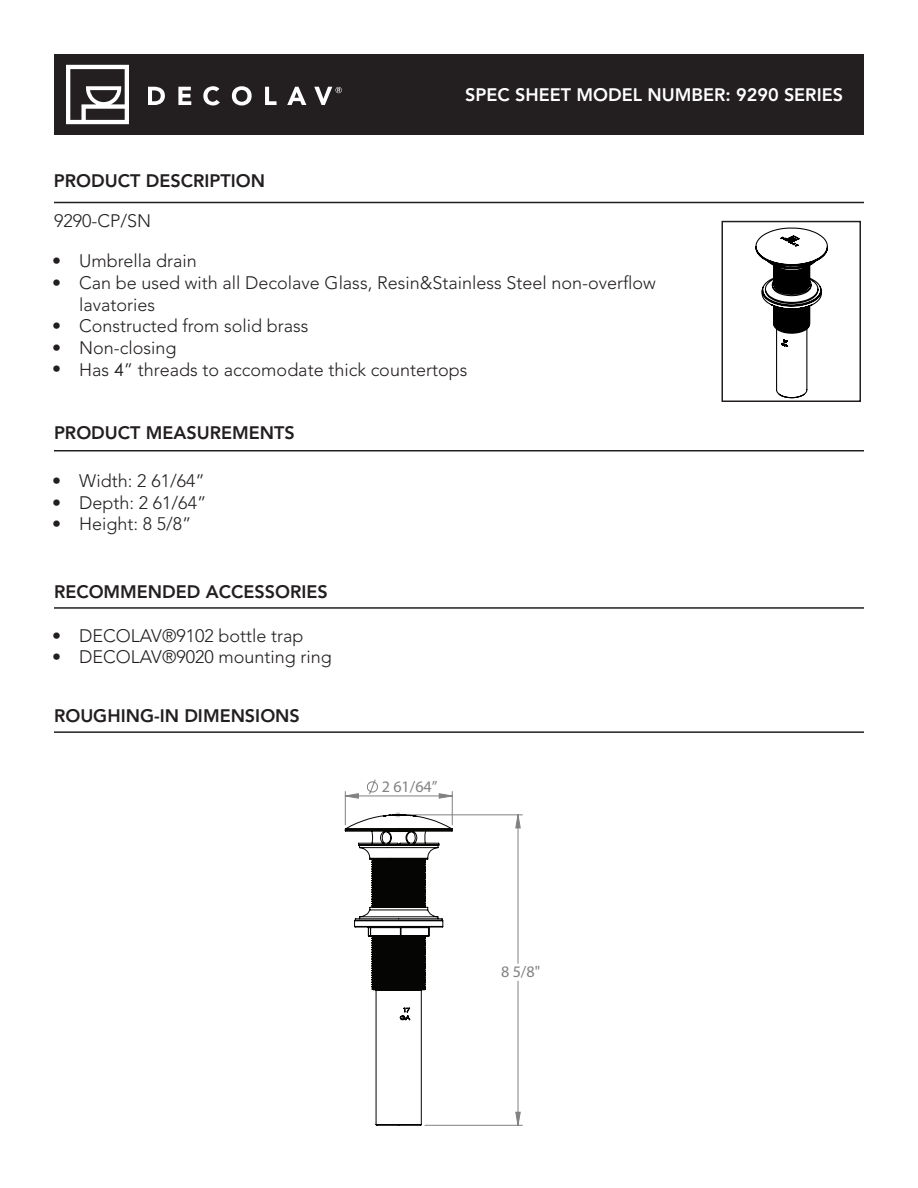
<style>
.page{position:relative;width:918px;height:1188px;background:#fff}
.page>*{position:absolute;margin:0;border:0;box-sizing:border-box;transform-origin:0 0}
.t1{font:300 18px/21.6px "Avenir LT Std";color:#231f20}
.t2{font:800 18px "Avenir LT Std";color:#231f20}
.t3{font:800 18px "Avenir LT Std";color:#fff}
.t4{font:16.05px "Arial";color:#808180}
.s1{font-family:"Century Gothic";font-weight:400}
</style>
<div class="page">
<div style="left:54px;top:54px;width:810px;height:81px;background:#231f20"></div>
<svg style="left:148px;top:87px;width:17px;height:18px"></svg>
<svg style="left:178px;top:87px;width:13px;height:18px"></svg>
<svg style="left:203px;top:86px;width:17px;height:19px"></svg>
<svg style="left:232px;top:86px;width:20px;height:19px"></svg>
<svg style="left:265px;top:87px;width:12px;height:18px"></svg>
<svg style="left:287px;top:87px;width:19px;height:18px"></svg>
<svg style="left:314px;top:87px;width:28px;height:18px"></svg>
<svg style="left:66px;top:65px;width:63px;height:59px"></svg>
<hr style="left:54px;top:202px;width:810px;height:1px;background:#231f20">
<hr style="left:54px;top:450px;width:810px;height:2px;background:#231f20">
<hr style="left:54px;top:607px;width:810px;height:2px;background:#231f20">
<hr style="left:54px;top:731px;width:810px;height:2px;background:#231f20">
<svg style="left:755px;top:227px;width:73px;height:172px"></svg>
<div style="left:722px;top:221px;width:139px;height:181px;border:2px solid #231f20"></div>
<hr style="left:402px;top:815px;width:120px;height:1px;background:#808180">
<hr style="left:425px;top:1125px;width:97px;height:1px;background:#808180">
<hr style="left:452px;top:792px;width:1px;height:33px;background:#808180">
<hr style="left:345px;top:792px;width:1px;height:33px;background:#808180">
<svg style="left:515px;top:814px;width:6px;height:312px"></svg>
<svg style="left:345px;top:779px;width:108px;height:20px"></svg>
<svg style="left:345px;top:812px;width:108px;height:314px"></svg>
<p class="t3" style="left:465px;top:84px;width:379px">SPEC SHEET MODEL NUMBER: 9290 SERIES</p>
<p class="t2" style="left:54px;top:170px;width:213px">PRODUCT DESCRIPTION</p>
<p class="t1" style="left:54px;top:210px;width:99px">9290-CP/SN</p>
<p class="t1" style="left:52px;top:250px;width:146px">• Umbrella drain</p>
<p class="t1" style="left:79px;top:272px;width:578px;text-indent:-27px">• Can be used with all Decolave Glass, Resin&amp;Stainless Steel non-overflow lavatories</p>
<p class="t1" style="left:52px;top:315px;width:258px">• Constructed from solid brass</p>
<p class="t1" style="left:52px;top:337px;width:126px">• Non-closing</p>
<p class="t1" style="left:52px;top:359px;width:417px">• Has <span class="s1">4</span>” threads to accomodate thick countertops</p>
<p class="t2" style="left:54px;top:422px;width:242px">PRODUCT MEASUREMENTS</p>
<p class="t1" style="left:52px;top:470px;width:154px">• Width: 2 61/64”</p>
<p class="t1" style="left:52px;top:492px;width:156px">• Depth: 2 61/64”</p>
<p class="t1" style="left:52px;top:513px;width:141px">• Height: 8 5/8”</p>
<p class="t2" style="left:54px;top:581px;width:275px">RECOMMENDED ACCESSORIES</p>
<p class="t1" style="left:52px;top:625px;width:253px">• DECOLAV®9102 bottle trap</p>
<p class="t1" style="left:52px;top:646px;width:281px">• DECOLAV®9020 mounting ring</p>
<p class="t2" style="left:54px;top:705px;width:247px">ROUGHING-IN DIMENSIONS</p>
<p class="t4" style="left:382px;top:777px;width:57px">2 61/64”</p>
<p class="t4" style="left:501px;top:962px;width:41px">8 5/8"</p>
</div>
